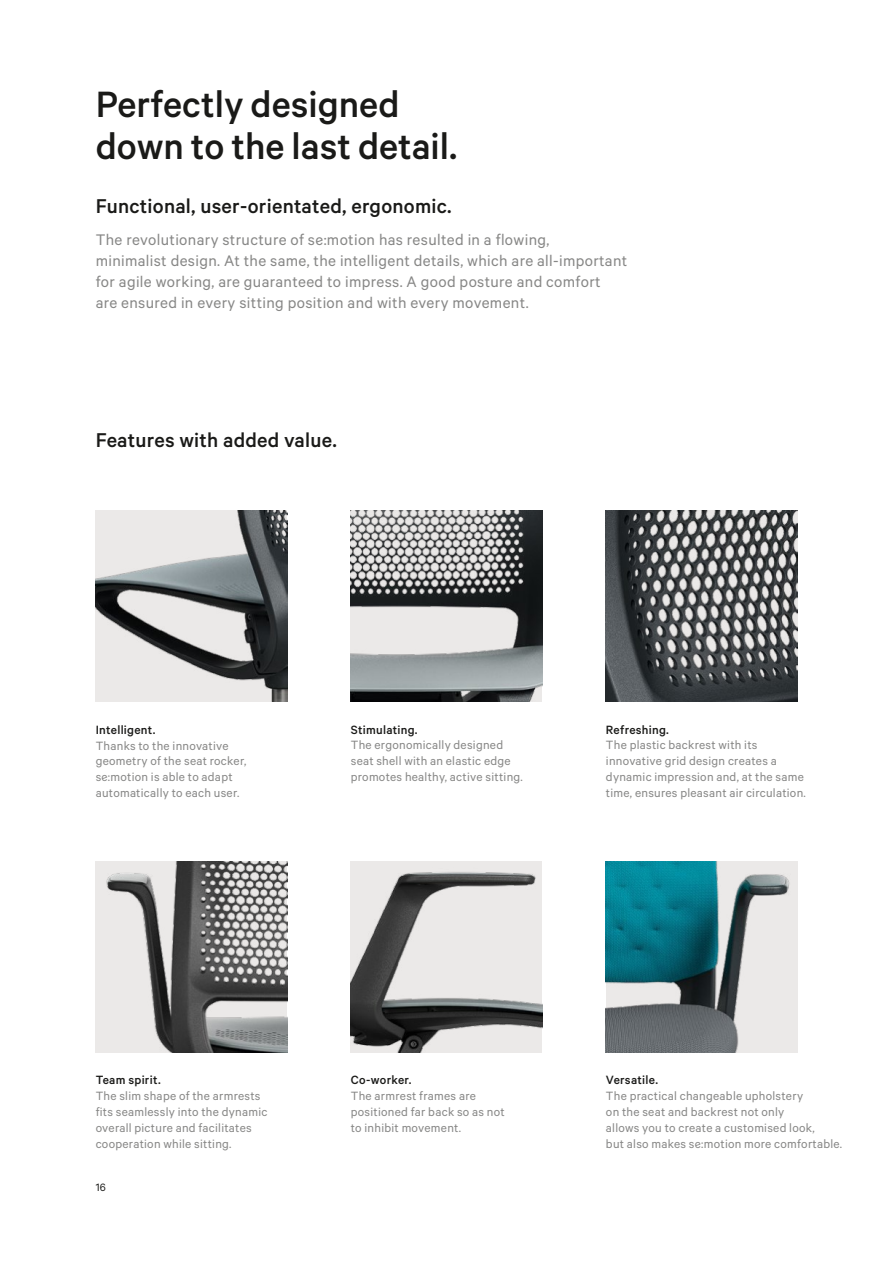
<style>
.page{position:relative;width:893px;height:1263px;background:#fff}
.page>*{position:absolute;margin:0;border:0;box-sizing:border-box;transform-origin:0 0}
.t1{font:500 41.25px/42.6px "Calibre";color:#1a1a18}
.t2{font:500 22.5px "Calibre";letter-spacing:.01em;color:#1a1a18}
.t3{font:17.25px/21.3px "Calibre";letter-spacing:.02em;color:#878786}
.t4{font:13.5px/15.9px "Calibre";letter-spacing:.02em;color:#878786}
.t5{font:500 13.5px "Calibre";letter-spacing:.02em;color:#1a1a18}
.t6{font:12px "Calibre";color:#1a1a18}
.s1{font-family:"Calibre Fallback"}
</style>
<div class="page">
<img style="left:96px;top:861px;width:191px;height:191px">
<img style="left:351px;top:510px;width:191px;height:192px">
<img style="left:351px;top:861px;width:191px;height:191px">
<img style="left:606px;top:510px;width:191px;height:192px">
<img style="left:606px;top:861px;width:191px;height:191px">
<img style="left:96px;top:510px;width:191px;height:192px">
<h1 class="t1" style="left:96px;top:82px;width:363px">Perfectly designed down to the last detail.</h1>
<h2 class="t2" style="left:96px;top:192px;width:357px">Functional, user-orientated, ergonomic.</h2>
<p class="t3" style="left:96px;top:228px;width:533px">The revolutionary structure of s<span class="s1">e</span>:motion has resulted in a flowing,<br>minimalist design. At the same, the intelligent details, which are all-important for agile working, are guaranteed to impress. A good posture and comfort<br>are ensured in every sitting position and with every movement.</p>
<h2 class="t2" style="left:96px;top:426px;width:243px">Features with added value.</h2>
<p class="t5" style="left:96px;top:721px;width:61px">Intelligent.</p>
<p class="t4" style="left:96px;top:737px;width:152px">Thanks to the innovative geometry of the seat rocker, s<span class="s1">e</span>:motion is able to adapt automatically to each user.</p>
<p class="t5" style="left:351px;top:721px;width:68px">Stimulating.</p>
<p class="t4" style="left:351px;top:737px;width:174px">The ergonomically designed seat shell with an elastic edge promotes healthy, active sitting.</p>
<p class="t5" style="left:606px;top:721px;width:65px">Refreshing.</p>
<p class="t4" style="left:606px;top:737px;width:201px">The plastic backrest with its innovative grid design creates a dynamic impression and, at the same time, ensures pleasant air circulation.</p>
<p class="t5" style="left:96px;top:1072px;width:67px">Team spirit.</p>
<p class="t4" style="left:96px;top:1088px;width:173px">The slim shape of the armrests fits seamlessly into the dynamic overall picture and facilitates cooperation while sitting.</p>
<p class="t6" style="left:96px;top:1180px;width:12px">16</p>
<p class="t5" style="left:351px;top:1072px;width:62px">Co-worker.</p>
<p class="t4" style="left:351px;top:1088px;width:155px">The armrest frames are positioned far back so as not to inhibit movement.</p>
<p class="t5" style="left:606px;top:1072px;width:54px">Versatile.</p>
<p class="t4" style="left:606px;top:1088px;width:238px">The practical changeable upholstery<br>on the seat and backrest not only<br>allows you to create a customised look,<br>but also makes s<span class="s1">e</span>:motion more comfortable.</p>
</div>
